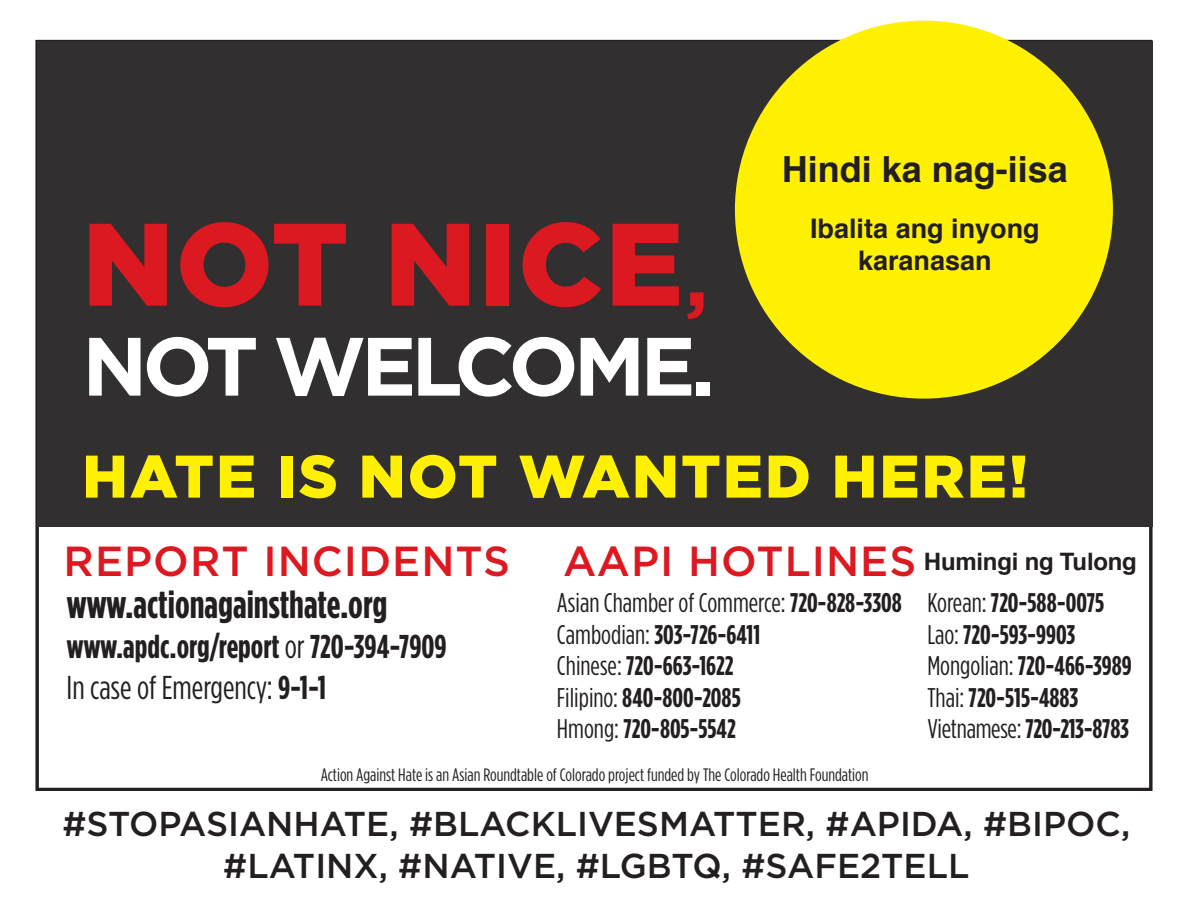
<style>
.page{position:relative;width:1188px;height:918px;background:#fff}
.page>*{position:absolute;margin:0;border:0;box-sizing:border-box;transform-origin:0 0}
.t1{font:900 117px "Gotham";letter-spacing:.015em;color:#dc1820}
.t2{font:700 82.5px "Gotham";letter-spacing:-.06em;color:#fff}
.t3{font:900 60px "Gotham";letter-spacing:.035em;color:#fff101}
.t4{font:500 42px "Gotham";letter-spacing:.025em;color:#dc1820}
.t5{font:700 39px "Gotham Condensed";color:#231f20}
.t6{font:700 36px "Helvetica";color:#231f20}
.t7{font:500 34.5px/41.4px "Gotham";color:#231f20;text-align:center}
.t8{font:700 33px "Gotham Condensed";color:#231f20}
.t9{font:33px "Gotham Condensed";color:#231f20}
.t10{font:700 27px "Gotham Condensed";color:#231f20}
.t11{font:27px "Gotham Condensed";color:#231f20}
.t12{font:700 27px "Helvetica";color:#231f20}
.t13{font:700 24px "Helvetica";letter-spacing:-.01em;color:#231f20}
.t14{font:18px "Gotham Condensed";color:#231f20}
.s1{font-weight:700;font-size:82.5px}
.s2{font-weight:700}
.s3{font-weight:400}
</style>
<div class="page">
<div style="left:37px;top:41px;width:1115px;height:485px;background:#312f30"></div>
<div style="left:735px;top:21px;width:378px;height:378px;background:#fff101;border-radius:50%"></div>
<p class="t1" style="left:82px;top:223px;width:628px">NOT NICE<span class="s1">,</span></p>
<p class="t2" style="left:82px;top:330px;width:634px">NOT WELCOME.</p>
<p class="t6" style="left:782px;top:155px;width:288px">Hindi ka nag-iisa</p>
<p class="t12" style="left:810px;top:217px;width:231px">Ibalita ang inyong</p>
<p class="t12" style="left:858px;top:250px;width:135px">karanasan</p>
<p class="t3" style="left:82px;top:455px;width:948px">HATE IS NOT WANTED HERE!</p>
<p class="t4" style="left:64px;top:546px;width:448px">REPORT INCIDENTS</p>
<p class="t4" style="left:563px;top:546px;width:355px">AAPI HOTLINES</p>
<p class="t11" style="left:557px;top:593px;width:346px">Asian Chamber of Commerce: <span class="s2">720-828-3308</span></p>
<p class="t10" style="left:557px;top:625px;width:205px"><span class="s3">Cambodian:</span> 303-726-6411</p>
<p class="t10" style="left:557px;top:656px;width:178px"><span class="s3">Chinese:</span> 720-663-1622</p>
<p class="t10" style="left:557px;top:688px;width:185px"><span class="s3">Filipino:</span> 840-800-2085</p>
<p class="t10" style="left:557px;top:719px;width:180px"><span class="s3">Hmong:</span> 720-805-5542</p>
<p class="t5" style="left:67px;top:590px;width:322px">www.actionagainsthate.org</p>
<p class="t8" style="left:67px;top:635px;width:382px">www.apdc.org/report <span class="s3">or</span> 720-394-7909</p>
<p class="t9" style="left:67px;top:675px;width:261px">In case of Emergency: <span class="s2">9-1-1</span></p>
<p class="t14" style="left:321px;top:768px;width:549px">Action Against Hate is an Asian Roundtable of Colorado project funded by The Colorado Health Foundation</p>
<p class="t13" style="left:924px;top:551px;width:215px">Humingi ng Tulong</p>
<p class="t10" style="left:927px;top:593px;width:178px"><span class="s3">Korean:</span> 720-588-0075</p>
<p class="t10" style="left:927px;top:625px;width:150px"><span class="s3">Lao:</span> 720-593-9903</p>
<p class="t10" style="left:927px;top:656px;width:206px"><span class="s3">Mongolian:</span> 720-466-3989</p>
<p class="t10" style="left:927px;top:688px;width:153px"><span class="s3">Thai:</span> 720-515-4883</p>
<p class="t10" style="left:927px;top:719px;width:203px"><span class="s3">Vietnamese:</span> 720-213-8783</p>
<p class="t7" style="left:63px;top:807px;width:1069px">#STOPASIANHATE, #BLACKLIVESMATTER, #APIDA, #BIPOC, #LATINX, #NATIVE, #LGBTQ, #SAFE2TELL</p>
</div>
